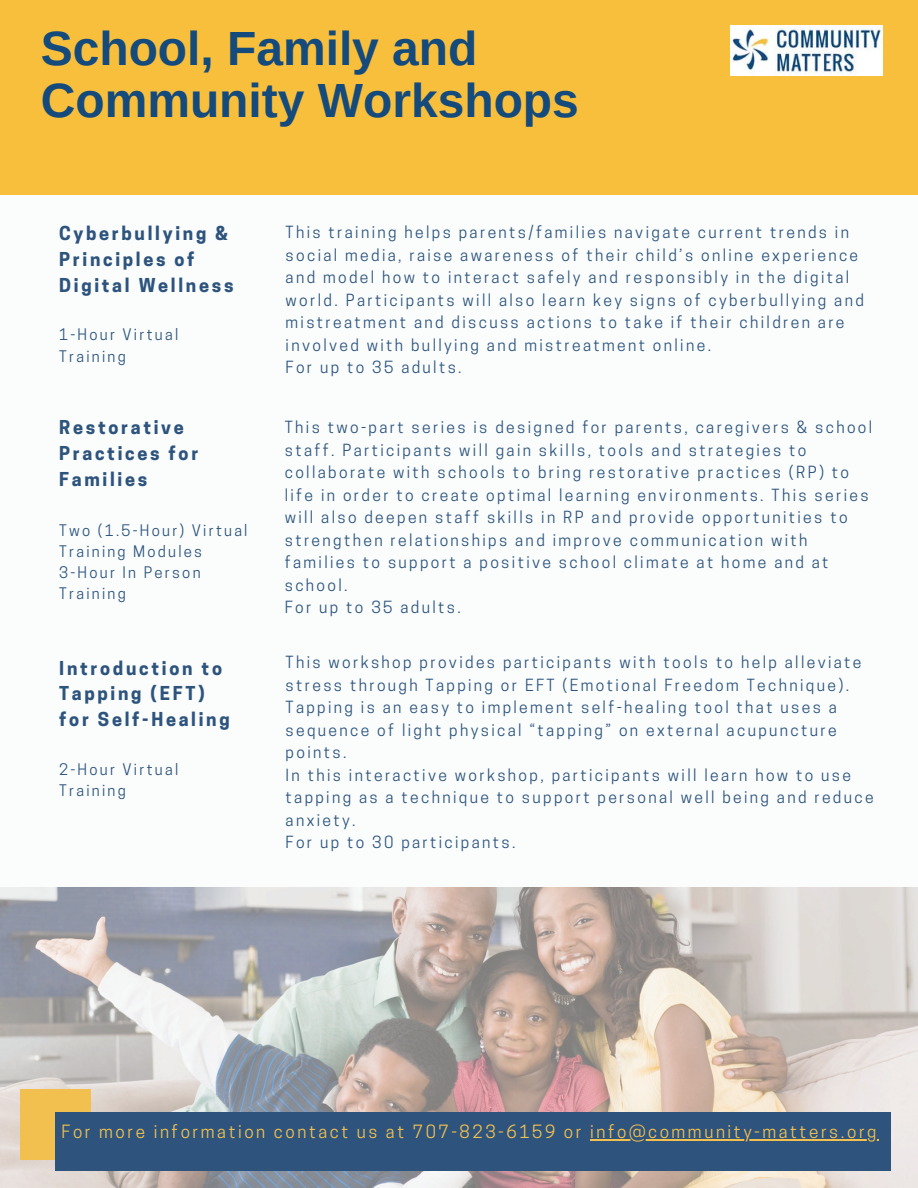
<style>
.page{position:relative;width:918px;height:1188px;background:#fafdfc}
.page>*{position:absolute;margin:0;border:0;box-sizing:border-box;transform-origin:0 0}
.t1{font:700 48px/51.8px "Arimo";color:#154a7c}
.t2{font:700 18px/25.8px "Cooper Hewitt";letter-spacing:.15em;color:#2e547e}
.t3{font:17.1px "Cooper Hewitt";letter-spacing:.15em;color:#f2c04e}
.t4{font:15.75px/22.5px "Cooper Hewitt";letter-spacing:.15em;color:#2e547e}
.t5{font:15px/21.3px "Cooper Hewitt";letter-spacing:.15em;color:#2e547e}
</style>
<div class="page">
<div style="left:0;top:0;width:918px;height:194px;background:#f8bf3c"></div>
<img style="left:730px;top:25px;width:152px;height:51px">
<img style="left:0;top:888px;width:918px;height:300px">
<div style="left:20px;top:1089px;width:71px;height:71px;background:#f2c04e"></div>
<div style="left:55px;top:1112px;width:835px;height:59px;background:#2e547e"></div>
<hr style="left:590px;top:1139px;width:289px;height:2px;background:#f2c04e">
<p class="t1" style="left:41px;top:22px;width:540px">School, Family and<br>Community Workshops</p>
<p class="t2" style="left:59px;top:223px;width:176px">Cyberbullying &amp;<br>Principles of<br>Digital Wellness</p>
<h2 class="t5" style="left:59px;top:326px;width:121px">1-Hour Virtual<br>Training</h2>
<p class="t2" style="left:59px;top:417px;width:141px">Restorative<br>Practices for<br>Families</p>
<p class="t5" style="left:59px;top:522px;width:190px">Two (1.5-Hour) Virtual<br>Training Modules</p>
<h2 class="t5" style="left:59px;top:564px;width:143px">3-Hour In Person<br>Training</h2>
<p class="t2" style="left:59px;top:657px;width:172px">Introduction to<br>Tapping (EFT) for Self-Healing</p>
<p class="t5" style="left:59px;top:760px;width:121px">2-Hour Virtual<br>Training</p>
<p class="t4" style="left:286px;top:223px;width:580px">This training helps parents/families navigate current trends in social media, raise awareness of their child’s online experience and model how to interact safely and responsibly in the digital world. Participants will also learn key signs of cyberbullying and mistreatment and discuss actions to take if their children are involved with bullying and mistreatment online.</p>
<p class="t4" style="left:286px;top:358px;width:178px">For up to 35 adults.</p>
<p class="t4" style="left:285px;top:418px;width:589px">This two-part series is designed for parents, caregivers &amp; school staff. Participants will gain skills, tools and strategies to collaborate with schools to bring restorative practices (RP) to life in order to create optimal learning environments. This series will also deepen staff skills in RP and provide opportunities to strengthen relationships and improve communication with families to support a positive school climate at home and at school.</p>
<p class="t4" style="left:285px;top:598px;width:178px">For up to 35 adults.</p>
<p class="t4" style="left:286px;top:653px;width:577px">This workshop provides participants with tools to help alleviate stress through Tapping or EFT (Emotional Freedom Technique).<br>Tapping is an easy to implement self-healing tool that uses a sequence of light physical “tapping” on external acupuncture points.</p>
<p class="t4" style="left:286px;top:765px;width:590px">In this interactive workshop, participants will learn how to use tapping as a technique to support personal well being and reduce anxiety.</p>
<p class="t4" style="left:286px;top:833px;width:231px">For up to 30 participants.</p>
<p class="t3" style="left:62px;top:1125px;width:521px">For more information contact us at 707-823-6159 or</p>
<h2 class="t3" style="left:590px;top:1125px;width:288px">info@community-matters.org</h2>
</div>
